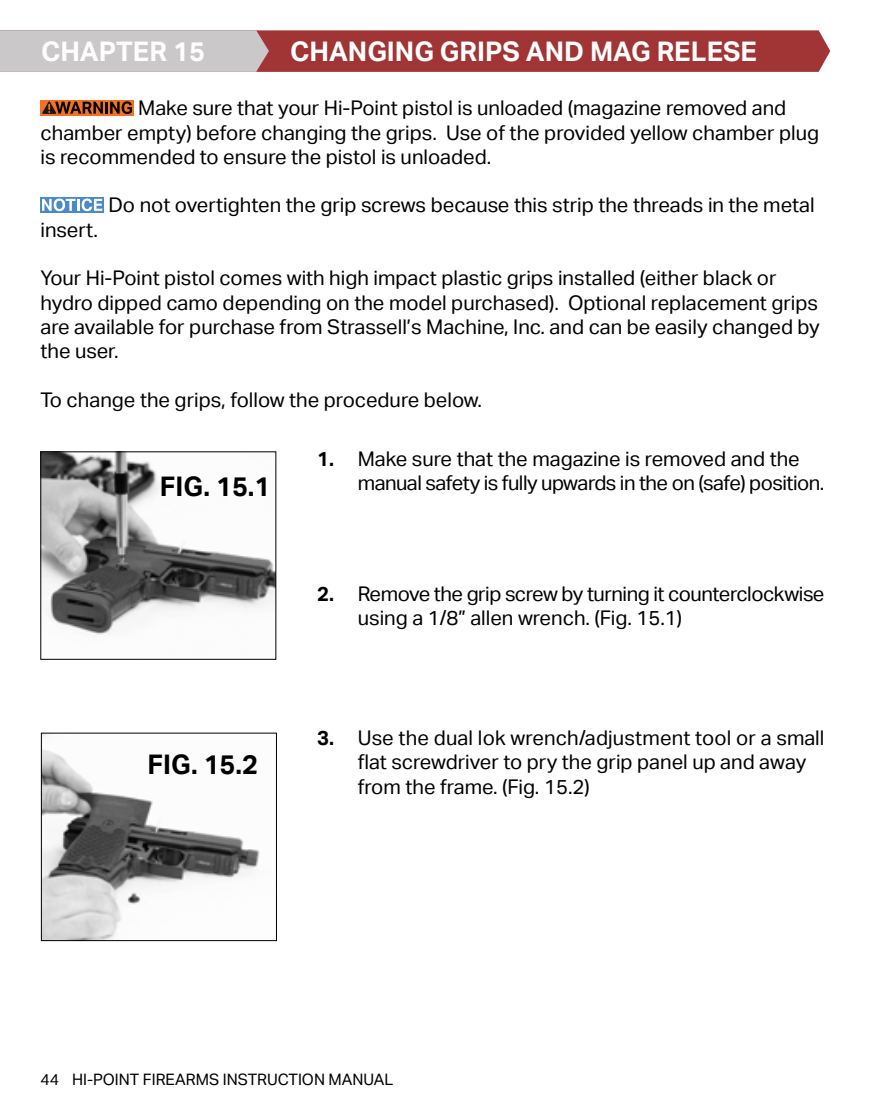
<style>
.page{position:relative;width:891px;height:1114px;background:#fff}
.page>*{position:absolute;margin:0;border:0;box-sizing:border-box;transform-origin:0 0}
.t1{font:700 27px "Aktiv Grotesk";color:#fff}
.t2{font:700 27px "Aktiv Grotesk";color:#000}
.t3{font:20.25px/24.3px "Aktiv Grotesk";color:#000}
.t4{font:20.25px/24.3px "Aktiv Grotesk";letter-spacing:-.025em;color:#000}
.t5{font:20.25px/24.3px "Aktiv Grotesk";letter-spacing:-.02em;color:#000}
.t6{font:15.75px "Aktiv Grotesk";color:#000}
.s1{font-weight:700}
</style>
<div class="page">
<div style="left:40px;top:100px;width:94px;height:15px;background:#f37121"></div>
<svg style="left:42px;top:101px;width:90px;height:13px"></svg>
<svg style="left:40px;top:197px;width:64px;height:15px"></svg>
<svg style="left:42px;top:199px;width:60px;height:12px"></svg>
<svg style="left:0;top:30px;width:830px;height:42px;background:#af6565"></svg>
<img style="left:42px;top:453px;width:232px;height:182px">
<img style="left:43px;top:735px;width:217px;height:204px">
<div style="left:41px;top:733px;width:236px;height:208px;border:1px solid #000"></div>
<h1 class="t1" style="left:41px;top:36px;width:165px">CHAPTER 15</h1>
<h1 class="t1" style="left:290px;top:36px;width:468px">CHANGING GRIPS AND MAG RELESE</h1>
<p class="t3" style="left:40px;top:96px;width:780px;text-indent:98px">Make sure that your Hi-Point pistol is unloaded (magazine removed and chamber empty) before changing the grips. Use of the provided yellow chamber plug is recommended to ensure the pistol is unloaded.</p>
<p class="t3" style="left:109px;top:193px;width:708px">Do not overtighten the grip screws because this strip the threads in the metal</p>
<p class="t3" style="left:40px;top:218px;width:59px">insert.</p>
<p class="t3" style="left:40px;top:266px;width:781px">Your Hi-Point pistol comes with high impact plastic grips installed (either black or hydro dipped camo depending on the model purchased). Optional replacement grips are available for purchase from Strassell’s Machine, Inc. and can be easily changed by the user.</p>
<p class="t3" style="left:40px;top:388px;width:443px">To change the grips, follow the procedure below.</p>
<h1 class="t2" style="left:160px;top:471px;width:112px">FIG. 15.1</h1>
<h1 class="t2" style="left:147px;top:749px;width:112px">FIG. 15.2</h1>
<p class="t4" style="left:358px;top:447px;width:468px;text-indent:-40px"><span class="s1">1.</span> Make sure that the magazine is removed and the manual safety is fully upwards in the on (safe) position.</p>
<p class="t5" style="left:358px;top:582px;width:468px;text-indent:-40px"><span class="s1">2.</span> Remove the grip screw by turning it counterclockwise using a 1/8” allen wrench. (Fig. 15.1)</p>
<p class="t3" style="left:358px;top:726px;width:468px;text-indent:-40px"><span class="s1">3.</span> Use the dual lok wrench/adjustment tool or a small flat screwdriver to pry the grip panel up and away from the frame. (Fig. 15.2)</p>
<p class="t6" style="left:40px;top:1070px;width:354px">44 HI-POINT FIREARMS INSTRUCTION MANUAL</p>
</div>
